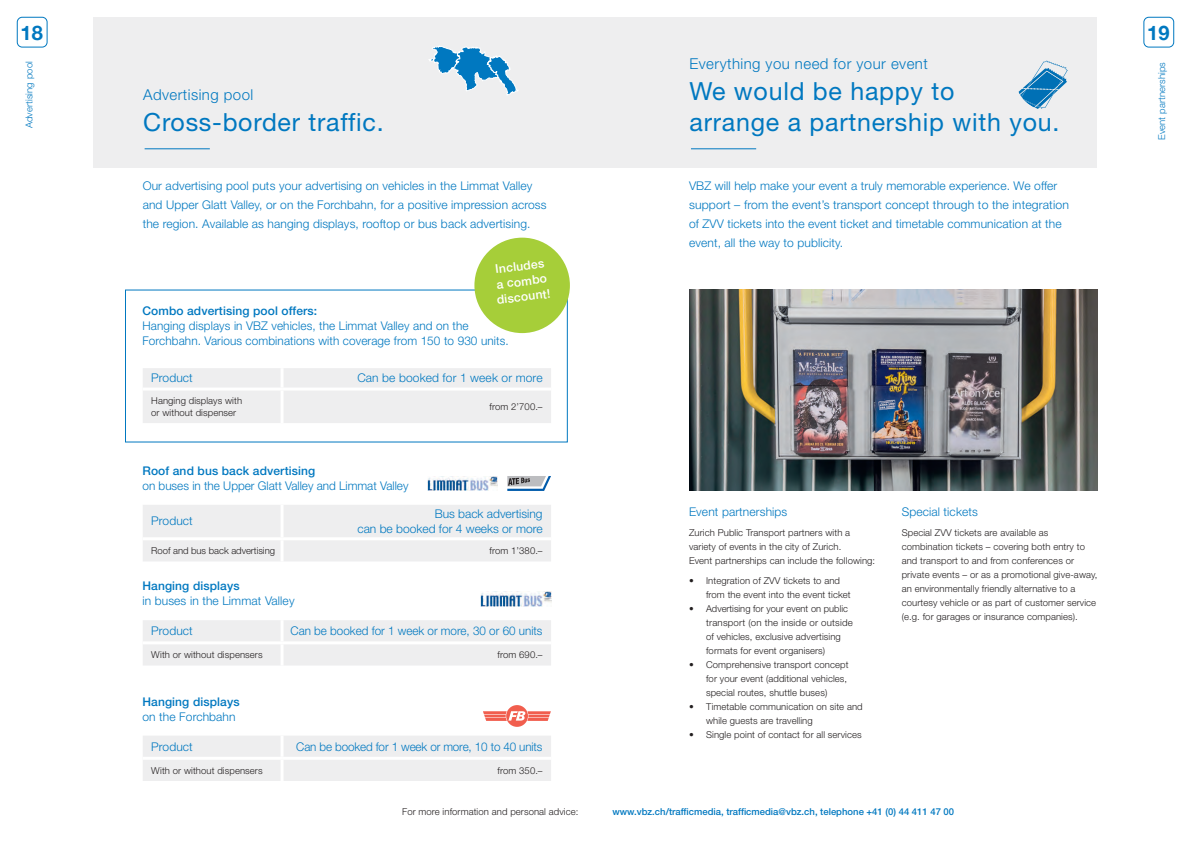
<style>
.page{position:relative;width:1191px;height:842px;background:#fff}
.page>*{position:absolute;margin:0;border:0;box-sizing:border-box;transform-origin:0 0}
.t1{font:25px/31px "Helvetica Neue LT Std";letter-spacing:.03em;color:#0078c0}
.t2{font:700 20px "Helvetica Neue";color:#0078c0}
.t3{font:300 15px "Helvetica Neue LT Std";letter-spacing:.03em;color:#0078c0}
.t4{font:500 12.1px/15.4px "Helvetica Neue LT Std";color:#fff}
.t5{font:300 12px/19px "Helvetica Neue LT Std";letter-spacing:.01em;color:#0078c0}
.t6{font:500 12px "Helvetica Neue LT Std";letter-spacing:.01em;color:#0078c0}
.t7{font:300 12px "Helvetica Neue LT Std";letter-spacing:-.01em;color:#0078c0}
.t8{font:300 9.5px/14px "Helvetica Neue LT Std";letter-spacing:.01em;color:#231f20}
.t9{font:500 9.5px "Helvetica Neue LT Std";color:#0078c0}
.t10{font:300 9.5px "Helvetica Neue LT Std";letter-spacing:.01em;color:#0078c0}
</style>
<div class="page">
<div style="left:94px;top:17px;width:1003px;height:150px;background:#eeeeef"></div>
<img style="left:689px;top:290px;width:408px;height:201px">
<svg style="left:429px;top:46px;width:89px;height:49px"></svg>
<svg style="left:1018px;top:60px;width:50px;height:49px"></svg>
<div style="left:1143px;top:17px;width:31px;height:30px;border:1px solid #0078c0;border-radius:5px"></div>
<hr style="left:691px;top:149px;width:65px;height:1px;background:#0078c0">
<svg style="left:507px;top:476px;width:44px;height:15px"></svg>
<img style="left:427px;top:476px;width:71px;height:15px">
<div style="left:17px;top:17px;width:30px;height:30px;border:1px solid #0078c0;border-radius:5px"></div>
<div style="left:143px;top:505px;width:408px;height:56px;background:#eeeeef"></div>
<hr style="left:280px;top:505px;width:3px;height:32px;background:#fff">
<hr style="left:143px;top:537px;width:139px;height:3px;background:#fff">
<hr style="left:282px;top:537px;width:269px;height:3px;background:#fff">
<hr style="left:280px;top:540px;width:3px;height:21px;background:#fff">
<div style="left:143px;top:736px;width:408px;height:45px;background:#eeeeef"></div>
<hr style="left:280px;top:736px;width:3px;height:21px;background:#fff">
<hr style="left:143px;top:757px;width:139px;height:3px;background:#fff">
<hr style="left:282px;top:757px;width:269px;height:3px;background:#fff">
<hr style="left:280px;top:760px;width:3px;height:21px;background:#fff">
<img style="left:480px;top:592px;width:71px;height:14px">
<div style="left:143px;top:620px;width:408px;height:45px;background:#eeeeef"></div>
<hr style="left:280px;top:620px;width:3px;height:21px;background:#fff">
<hr style="left:143px;top:641px;width:139px;height:3px;background:#fff">
<hr style="left:282px;top:641px;width:269px;height:3px;background:#fff">
<hr style="left:280px;top:644px;width:3px;height:21px;background:#fff">
<div style="left:143px;top:368px;width:408px;height:55px;background:#eeeeef"></div>
<hr style="left:280px;top:368px;width:3px;height:20px;background:#fff">
<hr style="left:143px;top:388px;width:139px;height:3px;background:#fff">
<hr style="left:282px;top:388px;width:269px;height:3px;background:#fff">
<hr style="left:280px;top:391px;width:3px;height:32px;background:#fff">
<div style="left:474px;top:238px;width:96px;height:95px;background:#a6ce39;border-radius:50%"></div>
<svg style="left:483px;top:705px;width:68px;height:22px"></svg>
<hr style="left:145px;top:149px;width:65px;height:1px;background:#0078c0">
<h2 class="t2" style="left:21px;top:17px;width:24px">18</h2>
<p class="t10" style="left:23px;top:128px;width:68px;rotate:-90deg">Advertising pool</p>
<h3 class="t3" style="left:143px;top:85px;width:112px">Advertising pool</h3>
<h1 class="t1" style="left:143px;top:106px;width:242px">Cross-border traffic.</h1>
<p class="t5" style="left:143px;top:176px;width:405px">Our advertising pool puts your advertising on vehicles in the Limmat Valley and Upper Glatt Valley, or on the Forchbahn, for a positive impression across the region. Available as hanging displays, rooftop or bus back advertising.</p>
<p class="t4" style="left:492px;top:262px;width:55px;rotate:-7deg">Includes a combo discount!</p>
<p class="t6" style="left:142px;top:304px;width:176px">Combo advertising pool offers:</p>
<p class="t5" style="left:142px;top:318px;width:368px;line-height:15px">Hanging displays in VBZ vehicles, the Limmat Valley and on the<br>Forchbahn. Various combinations with coverage from 150 to 930 units.</p>
<p class="t5" style="left:151px;top:368px;width:43px">Product</p>
<p class="t5" style="left:357px;top:368px;width:187px">Can be booked for 1 week or more</p>
<p class="t8" style="left:151px;top:395px;width:92px;line-height:12px">Hanging displays with or without dispenser</p>
<p class="t8" style="left:489px;top:400px;width:54px">from 2’700.–</p>
<p class="t6" style="left:142px;top:463px;width:174px">Roof and bus back advertising</p>
<p class="t5" style="left:142px;top:475px;width:267px">on buses in the Upper Glatt Valley and Limmat Valley</p>
<p class="t5" style="left:151px;top:511px;width:43px">Product</p>
<p class="t5" style="left:357px;top:506px;width:186px;line-height:15px;text-align:right">Bus back advertising<br>can be booked for 4 weeks or more</p>
<p class="t8" style="left:151px;top:544px;width:125px">Roof and bus back advertising</p>
<p class="t8" style="left:489px;top:544px;width:54px">from 1’380.–</p>
<p class="t6" style="left:142px;top:578px;width:99px">Hanging displays</p>
<p class="t5" style="left:142px;top:591px;width:154px">in buses in the Limmat Valley</p>
<p class="t5" style="left:151px;top:621px;width:43px">Product</p>
<p class="t5" style="left:290px;top:621px;width:253px">Can be booked for 1 week or more, 30 or 60 units</p>
<p class="t8" style="left:151px;top:648px;width:113px">With or without dispensers</p>
<p class="t8" style="left:497px;top:648px;width:46px">from 690.–</p>
<p class="t6" style="left:142px;top:694px;width:99px">Hanging displays</p>
<p class="t5" style="left:142px;top:706px;width:95px">on the Forchbahn</p>
<p class="t5" style="left:151px;top:736px;width:43px">Product</p>
<p class="t7" style="left:296px;top:739px;width:248px">Can be booked for 1 week or more, 10 to 40 units</p>
<p class="t8" style="left:151px;top:763px;width:113px">With or without dispensers</p>
<p class="t8" style="left:497px;top:763px;width:46px">from 350.–</p>
<h3 class="t3" style="left:689px;top:54px;width:240px">Everything you need for your event</h3>
<h1 class="t1" style="left:689px;top:75px;width:371px">We would be happy to<br>arrange a partnership with you.</h1>
<p class="t5" style="left:689px;top:176px;width:381px">VBZ will help make your event a truly memorable experience. We offer support – from the event’s transport concept through to the integration of ZVV tickets into the event ticket and timetable communication at the event, all the way to publicity.</p>
<p class="t5" style="left:689px;top:502px;width:100px">Event partnerships</p>
<p class="t8" style="left:689px;top:525px;width:188px">Zurich Public Transport partners with a variety of events in the city of Zurich.<br>Event partnerships can include the following:</p>
<p class="t8" style="left:706px;top:573px;width:146px;text-indent:-17px">• Integration of ZVV tickets to and from the event into the event ticket</p>
<p class="t8" style="left:706px;top:601px;width:148px;text-indent:-17px">• Advertising for your event on public transport (on the inside or outside of vehicles, exclusive advertising formats for event organisers)</p>
<p class="t8" style="left:706px;top:657px;width:144px;text-indent:-17px">• Comprehensive transport concept for your event (additional vehicles, special routes, shuttle buses)</p>
<p class="t8" style="left:706px;top:699px;width:158px;text-indent:-17px">• Timetable communication on site and while guests are travelling</p>
<p class="t8" style="left:689px;top:727px;width:174px">• Single point of contact for all services</p>
<p class="t5" style="left:901px;top:502px;width:78px">Special tickets</p>
<p class="t8" style="left:901px;top:525px;width:197px">Special ZVV tickets are available as combination tickets – covering both entry to and transport to and from conferences or private events – or as a promotional give-away, an environmentally friendly alternative to a courtesy vehicle or as part of customer service (e.g. for garages or insurance companies).</p>
<p class="t8" style="left:402px;top:804px;width:178px">For more information and personal advice:</p>
<p class="t9" style="left:612px;top:806px;width:343px">www.vbz.ch/trafficmedia, trafficmedia@vbz.ch, telephone +41 (0) 44 411 47 00</p>
<h2 class="t2" style="left:1147px;top:17px;width:24px">19</h2>
<p class="t10" style="left:1156px;top:140px;width:79px;rotate:-90deg">Event partnerships</p>
</div>
